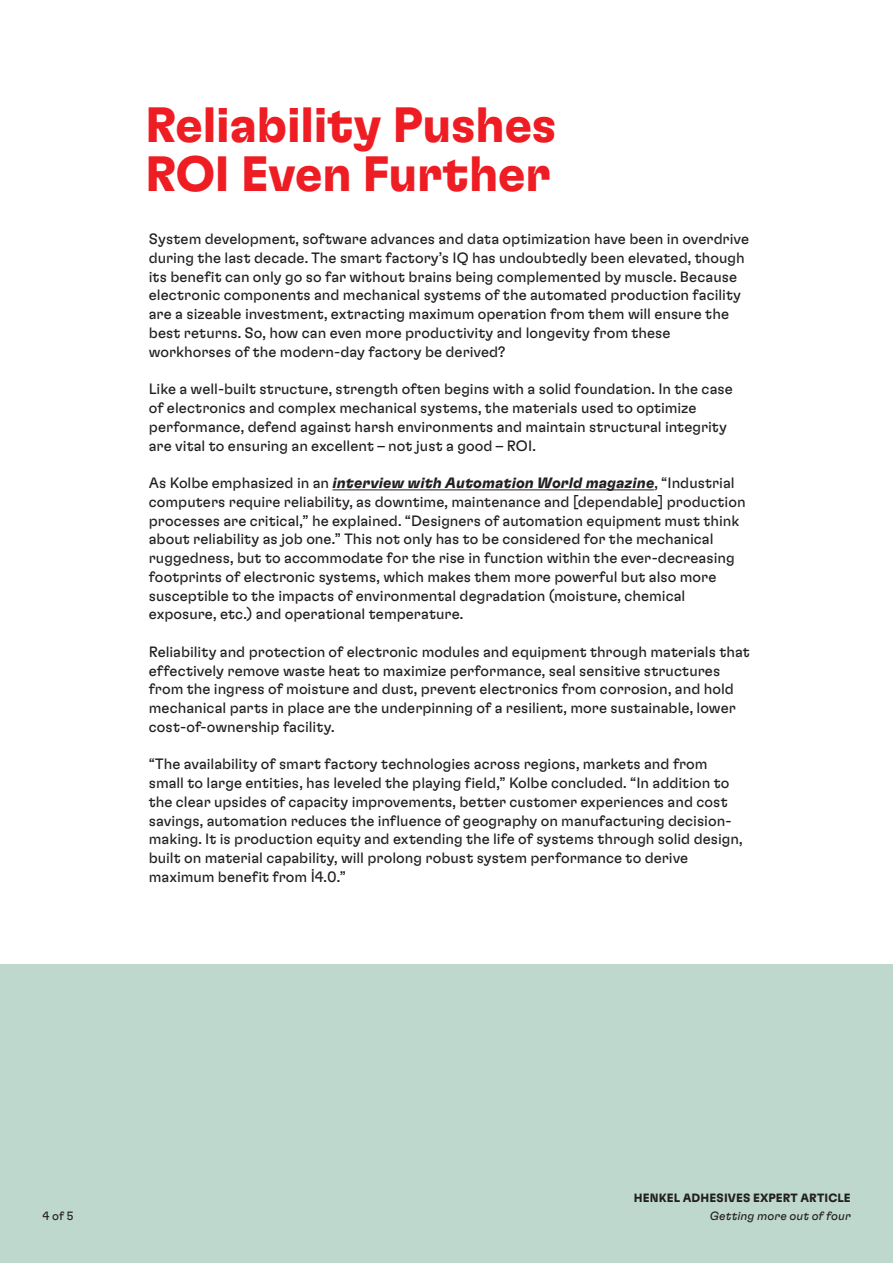
<style>
.page{position:relative;width:893px;height:1263px;background:#fff}
.page>*{position:absolute;margin:0;border:0;box-sizing:border-box;transform-origin:0 0}
.GTF_Bold_33_33_KapitelHead_red{font:700 49.5px/49.5px "Henkel GT Flexa";letter-spacing:-.01em;color:#ee1d23}
.GTF_Reg_10_12_5{font:15px/18.8px "Henkel GT Flexa";color:#231f20}
.t1{font:700 12px "Henkel GT Flexa";letter-spacing:.01em;color:#231f20}
.t2{font:italic 12px "Henkel GT Flexa";letter-spacing:.01em;color:#231f20}
.t3{font:12px "Henkel GT Flexa";color:#231f20}
.s1{font-weight:700;font-style:italic}
</style>
<div class="page">
<div style="left:0;top:964px;width:893px;height:299px;background:#bed8ce"></div>
<hr style="left:332px;top:489px;width:322px;height:1px;background:#231f20">
<p class="GTF_Bold_33_33_KapitelHead_red" style="left:145px;top:98px;width:413px">Reliability Pushes<br>ROI Even Further</p>
<p class="GTF_Reg_10_12_5" style="left:149px;top:229px;width:602px">System development, software advances and data optimization have been in overdrive during the last decade. The smart factory’s IQ has undoubtedly been elevated, though its benefit can only go so far without brains being complemented by muscle. Because electronic components and mechanical systems of the automated production facility are a sizeable investment, extracting maximum operation from them will ensure the best returns. So, how can even more productivity and longevity from these workhorses of the modern-day factory be derived?</p>
<p class="GTF_Reg_10_12_5" style="left:149px;top:379px;width:585px">Like a well-built structure, strength often begins with a solid foundation. In the case of electronics and complex mechanical systems, the materials used to optimize performance, defend against harsh environments and maintain structural integrity are vital to ensuring an excellent – not just a good – ROI.</p>
<p class="GTF_Reg_10_12_5" style="left:149px;top:473px;width:598px">As Kolbe emphasized in an <span class="s1">interview with Automation World magazine</span>, “Industrial computers require reliability, as downtime, maintenance and [dependable] production processes are critical,” he explained. “Designers of automation equipment must think about reliability as job one.” This not only has to be considered for the mechanical ruggedness, but to accommodate for the rise in function within the ever-decreasing footprints of electronic systems, which makes them more powerful but also more susceptible to the impacts of environmental degradation (moisture, chemical exposure, etc.) and operational temperature.</p>
<p class="GTF_Reg_10_12_5" style="left:149px;top:641px;width:603px">Reliability and protection of electronic modules and equipment through materials that effectively remove waste heat to maximize performance, seal sensitive structures from the ingress of moisture and dust, prevent electronics from corrosion, and hold mechanical parts in place are the underpinning of a resilient, more sustainable, lower cost-of-ownership facility.</p>
<p class="GTF_Reg_10_12_5" style="left:149px;top:754px;width:595px">“The availability of smart factory technologies across regions, markets and from small to large entities, has leveled the playing field,” Kolbe concluded. “In addition to the clear upsides of capacity improvements, better customer experiences and cost savings, automation reduces the influence of geography on manufacturing decision&shy;making. It is production equity and extending the life of systems through solid design, built on material capability, will prolong robust system performance to derive maximum benefit from İ4.0.”</p>
<p class="t3" style="left:43px;top:1209px;width:32px">4 of 5</p>
<p class="t1" style="left:634px;top:1191px;width:218px">HENKEL ADHESIVES EXPERT ARTICLE</p>
<p class="t2" style="left:710px;top:1209px;width:143px">Getting more out of four</p>
</div>
